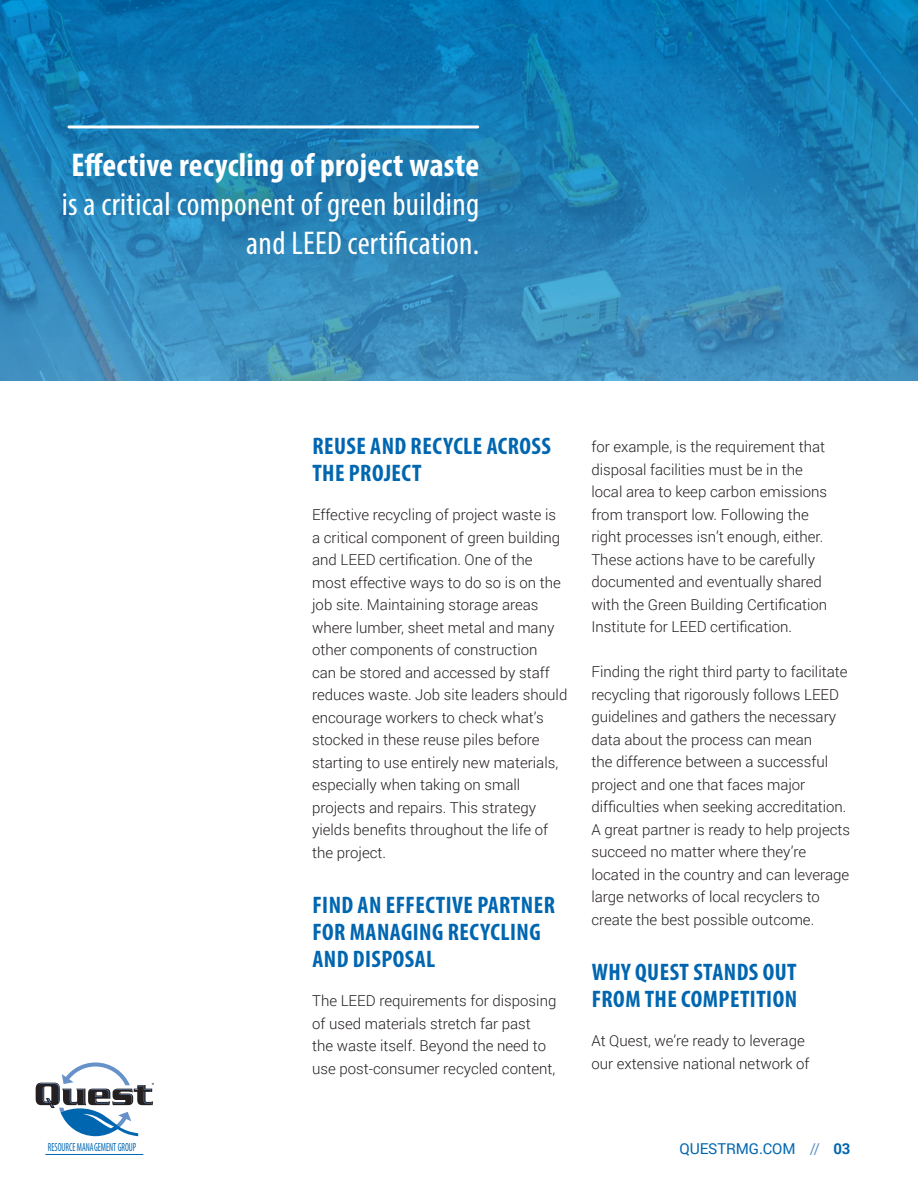
<style>
.page{position:relative;width:918px;height:1188px;background:#fff}
.page>*{position:absolute;margin:0;border:0;box-sizing:border-box;transform-origin:0 0}
.t1{font:condensed 33px/39px "Myriad Pro";letter-spacing:.01em;color:#fff;text-align:right}
.t2{font:700 condensed 33px "Myriad Pro";letter-spacing:.01em;color:#fff}
.t3{font:700 condensed 24px/27px "Myriad Pro";letter-spacing:.02em;color:#0066b0}
.t4{font:300 15px/22.5px "Roboto";color:#241f21}
.t5{font:15px "Roboto";letter-spacing:-.01em;color:#0066b0}
.t6{font:condensed 11.85px "Myriad Pro";color:#0066b0;scale:.74 1}
.t7{font:6px "Myriad Pro";color:#241f21}
.s1{color:#6691c9}
.s2{font-weight:700}
</style>
<div class="page">
<svg style="left:36px;top:1062px;width:117px;height:74px"></svg>
<hr style="left:45px;top:1154px;width:98px;height:1px;background:#0066b0">
<svg style="left:0;top:0;width:918px;height:380px;background:#2382b7"></svg>
<hr style="left:69px;top:125px;width:409px;height:3px;background:#fff">
<h1 class="t2" style="left:72px;top:145px;width:409px">Effective recycling of project waste</h1>
<h1 class="t1" style="left:62px;top:184px;width:419px">is a critical component of green building and LEED certification.</h1>
<p class="t7" style="left:152px;top:1081px;width:4px">®</p>
<p class="t6" style="left:48px;top:1140px;width:121px">RESOURCE MANAGEMENT GROUP</p>
<h2 class="t3" style="left:312px;top:432px;width:240px">REUSE AND RECYCLE ACROSS<br>THE PROJECT</h2>
<p class="t4" style="left:312px;top:503px;width:257px">Effective recycling of project waste is a critical component of green building and LEED certification. One of the most effective ways to do so is on the job site. Maintaining storage areas where lumber, sheet metal and many other components of construction<br>can be stored and accessed by staff reduces waste. Job site leaders should encourage workers to check what’s stocked in these reuse piles before starting to use entirely new materials, especially when taking on small projects and repairs. This strategy yields benefits throughout the life of the project.</p>
<h2 class="t3" style="left:312px;top:891px;width:244px">FIND AN EFFECTIVE PARTNER<br>FOR MANAGING RECYCLING<br>AND DISPOSAL</h2>
<p class="t4" style="left:312px;top:989px;width:246px">The LEED requirements for disposing of used materials stretch far past<br>the waste itself. Beyond the need to use post-consumer recycled content,</p>
<p class="t4" style="left:591px;top:435px;width:237px">for example, is the requirement that disposal facilities must be in the local area to keep carbon emissions from transport low. Following the right processes isn’t enough, either.<br>These actions have to be carefully documented and eventually shared with the Green Building Certification Institute for LEED certification.</p>
<p class="t4" style="left:591px;top:660px;width:260px">Finding the right third party to facilitate recycling that rigorously follows LEED guidelines and gathers the necessary data about the process can mean<br>the difference between a successful project and one that faces major difficulties when seeking accreditation.<br>A great partner is ready to help projects succeed no matter where they’re located in the country and can leverage large networks of local recyclers to create the best possible outcome.</p>
<h2 class="t3" style="left:592px;top:958px;width:207px">WHY QUEST STANDS OUT<br>FROM THE COMPETITION</h2>
<p class="t4" style="left:591px;top:1029px;width:220px">At Quest, we’re ready to leverage our extensive national network of</p>
<p class="t5" style="left:680px;top:1138px;width:172px">QUESTRMG.COM <span class="s1">//</span> <span class="s2">03</span></p>
</div>
